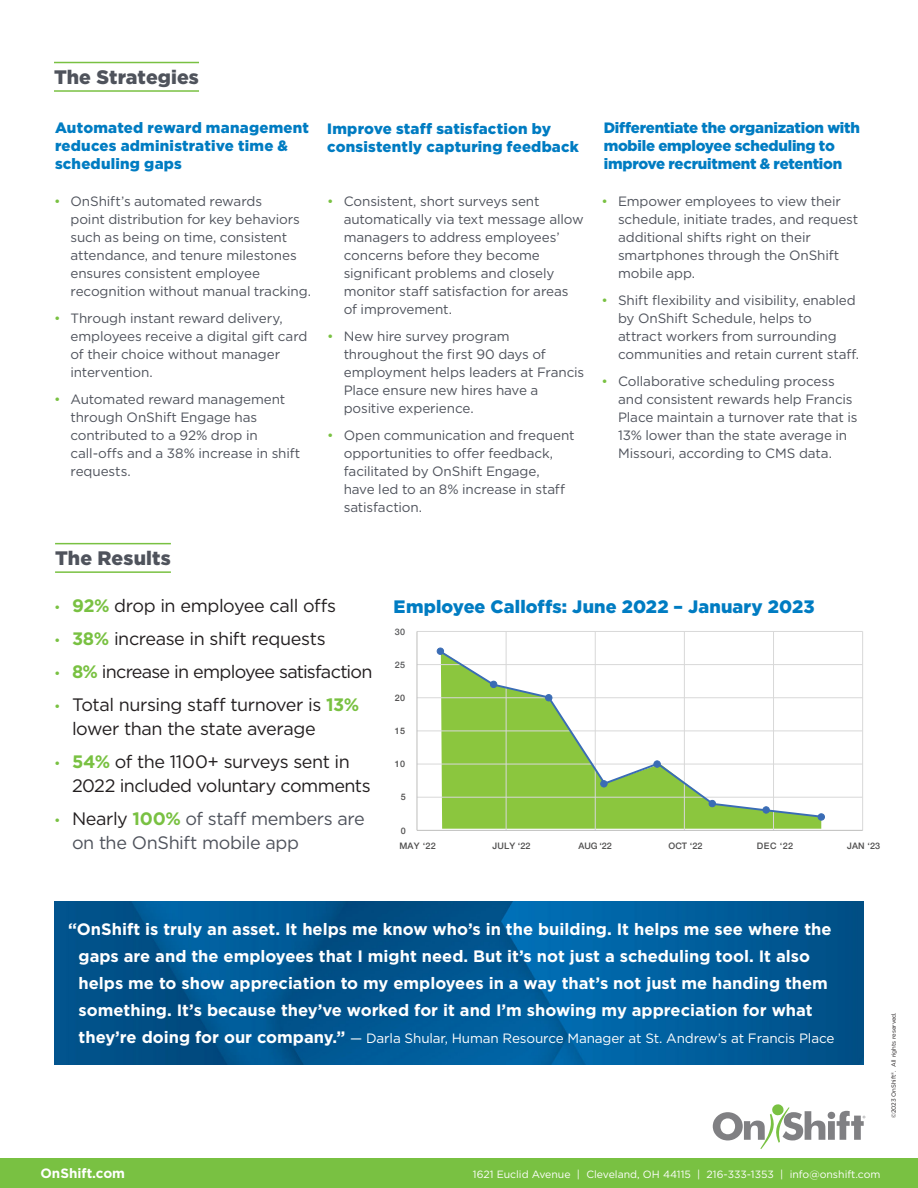
<style>
.page{position:relative;width:918px;height:1188px;background:#fff}
.page>*{position:absolute;margin:0;border:0;box-sizing:border-box;transform-origin:0 0}
.Header_w_lines{font:900 19.5px "Gotham HTF";letter-spacing:.005em;color:#4f535c}
.t1{font:18px/24px "Gotham HTF";letter-spacing:-.03em;color:#231f20}
.t2{font:18px/24px "Gotham HTF";letter-spacing:-.02em;color:#4f535c}
.t3{font:900 18px "Gotham HTF";letter-spacing:.01em;color:#007cc2}
.White_pull_quote{font:700 16.5px/27px "Gotham HTF";color:#fff}
.t4{font:900 15px/18px "Gotham HTF";letter-spacing:.005em;color:#007cc2}
.t5{font:900 15px/18px "Gotham HTF";letter-spacing:-.015em;color:#007cc2}
.t6{font:13.5px/18px "Gotham HTF";letter-spacing:-.01em;color:#4f535c}
.White_pull_quote-2{font:13.5px "Gotham HTF";letter-spacing:-.01em;color:#fff}
.t7{font:700 13.5px "Gotham HTF";color:#fff}
.t8{font:10.5px "Gotham HTF";color:#fff}
.t9{font:500 8.85px "Helvetica Neue";letter-spacing:.015em;color:#504f4f}
.t10{font:500 8.85px "Helvetica Neue";color:#57585a}
.t11{font:6px "Gotham HTF";letter-spacing:-.01em;color:#231f20}
.s1{color:#79c142}
.s2{font-size:13.5px;color:#79c142}
.s3{font-weight:700;color:#79c142}
.s4{color:#231f20}
.s5{font-weight:700;font-size:16.5px}
</style>
<div class="page">
<svg style="left:442px;top:819px;width:379px;height:10px;background:#8ec744"></svg>
<hr style="left:417px;top:797px;width:446px;height:1px;background:#d8d8d8">
<hr style="left:417px;top:764px;width:446px;height:1px;background:#d8d8d8">
<hr style="left:417px;top:730px;width:446px;height:1px;background:#d8d8d8">
<hr style="left:417px;top:697px;width:446px;height:1px;background:#d8d8d8">
<hr style="left:417px;top:664px;width:446px;height:1px;background:#d8d8d8">
<hr style="left:417px;top:631px;width:446px;height:1px;background:#d8d8d8">
<hr style="left:506px;top:631px;width:1px;height:199px;background:#d8d8d8">
<hr style="left:595px;top:631px;width:1px;height:199px;background:#d8d8d8">
<hr style="left:684px;top:631px;width:1px;height:199px;background:#d8d8d8">
<hr style="left:773px;top:631px;width:1px;height:199px;background:#d8d8d8">
<hr style="left:862px;top:631px;width:1px;height:199px;background:#d8d8d8">
<hr style="left:417px;top:631px;width:1px;height:199px;background:#bdbdbc">
<hr style="left:417px;top:830px;width:446px;height:1px;background:#bdbdbc">
<svg style="left:438px;top:649px;width:385px;height:170px"></svg>
<div style="left:437px;top:648px;width:7px;height:6px;background:#3a6cb5;border-radius:50%"></div>
<div style="left:437px;top:648px;width:7px;height:7px;border:1px solid #3a6cb5;border-radius:50%"></div>
<div style="left:490px;top:681px;width:7px;height:7px;background:#3a6cb5;border-radius:50%"></div>
<div style="left:490px;top:681px;width:7px;height:7px;border:1px solid #3a6cb5;border-radius:50%"></div>
<svg style="left:546px;top:695px;width:6px;height:6px"></svg>
<div style="left:545px;top:694px;width:7px;height:7px;border:1px solid #3a6cb5;border-radius:50%"></div>
<svg style="left:601px;top:782px;width:6px;height:5px"></svg>
<div style="left:600px;top:780px;width:8px;height:7px;border:1px solid #3a6cb5;border-radius:50%"></div>
<svg style="left:655px;top:762px;width:4px;height:4px"></svg>
<div style="left:653px;top:760px;width:8px;height:8px;border:1px solid #3a6cb5;border-radius:50%"></div>
<div style="left:709px;top:800px;width:6px;height:7px;background:#3a6cb5;border-radius:50%"></div>
<div style="left:709px;top:800px;width:7px;height:7px;border:1px solid #3a6cb5;border-radius:50%"></div>
<svg style="left:764px;top:808px;width:4px;height:4px"></svg>
<div style="left:762px;top:806px;width:8px;height:8px;border:1px solid #3a6cb5;border-radius:50%"></div>
<svg style="left:818px;top:814px;width:5px;height:6px"></svg>
<div style="left:818px;top:813px;width:7px;height:8px;border:1px solid #3a6cb5;border-radius:50%"></div>
<img style="left:54px;top:901px;width:810px;height:164px">
<div style="left:0;top:1159px;width:918px;height:29px;background:#79c142"></div>
<svg style="left:713px;top:1104px;width:152px;height:45px"></svg>
<hr style="left:54px;top:62px;width:145px;height:1px;background:#79c142">
<hr style="left:54px;top:90px;width:145px;height:2px;background:#79c142">
<hr style="left:55px;top:543px;width:116px;height:1px;background:#79c142">
<hr style="left:55px;top:571px;width:116px;height:2px;background:#79c142">
<p class="Header_w_lines" style="left:54px;top:65px;width:147px">The Strategies</p>
<p class="t4" style="left:55px;top:118px;width:255px">Automated reward management reduces administrative time &amp; scheduling gaps</p>
<p class="t6" style="left:70px;top:192px;width:242px;text-indent:-16px"><span class="s1">•</span> OnShift’s automated rewards<br>point distribution for key behaviors such as being on time, consistent attendance, and tenure milestones ensures consistent employee recognition without manual tracking.</p>
<p class="t6" style="left:70px;top:309px;width:239px;text-indent:-16px"><span class="s1">•</span> Through instant reward delivery, employees receive a digital gift card of their choice without manager intervention.</p>
<p class="t6" style="left:70px;top:390px;width:231px;text-indent:-16px"><span class="s1">•</span> Automated reward management through OnShift Engage has contributed to a 92% drop in call-offs and a 38% increase in shift requests.</p>
<p class="t4" style="left:327px;top:120px;width:253px">Improve staff satisfaction by consistently capturing feedback</p>
<p class="t5" style="left:604px;top:118px;width:258px">Differentiate the organization with mobile employee scheduling to improve recruitment &amp; retention</p>
<p class="t6" style="left:344px;top:192px;width:242px;text-indent:-16px"><span class="s1">•</span> Consistent, short surveys sent automatically via text message allow managers to address employees’ concerns before they become significant problems and closely monitor staff satisfaction for areas of improvement.</p>
<p class="t6" style="left:344px;top:327px;width:242px;text-indent:-16px"><span class="s1">•</span> New hire survey program throughout the first 90 days of employment helps leaders at Francis<br>Place ensure new hires have a positive experience.</p>
<p class="t6" style="left:344px;top:426px;width:232px;text-indent:-16px"><span class="s1">•</span> Open communication and frequent opportunities to offer feedback, facilitated by OnShift Engage,<br>have led to an 8% increase in staff satisfaction.</p>
<p class="t6" style="left:618px;top:192px;width:242px;text-indent:-16px"><span class="s1">•</span> Empower employees to view their schedule, initiate trades, and request additional shifts right on their smartphones through the OnShift mobile app.</p>
<p class="t6" style="left:618px;top:291px;width:243px;text-indent:-16px"><span class="s1">•</span> Shift flexibility and visibility, enabled by OnShift Schedule, helps to attract workers from surrounding communities and retain current staff.</p>
<p class="t6" style="left:618px;top:372px;width:241px;text-indent:-16px"><span class="s1">•</span> Collaborative scheduling process and consistent rewards help Francis Place maintain a turnover rate that is 13% lower than the state average in Missouri, according to CMS data.</p>
<p class="Header_w_lines" style="left:55px;top:546px;width:117px">The Results</p>
<p class="t1" style="left:54px;top:593px;width:284px"><span class="s2">•</span> <span class="s3">92%</span> drop in employee call offs</p>
<p class="t1" style="left:54px;top:626px;width:273px"><span class="s2">•</span> <span class="s3">38%</span> increase in shift requests</p>
<p class="t1" style="left:54px;top:659px;width:320px"><span class="s2">•</span> <span class="s3">8%</span> increase in employee satisfaction</p>
<p class="t1" style="left:72px;top:692px;width:289px;text-indent:-18px"><span class="s2">•</span> Total nursing staff turnover is <span class="s3">13% </span>lower than the state average</p>
<p class="t1" style="left:72px;top:749px;width:300px;text-indent:-18px"><span class="s2">•</span> <span class="s3">54%</span> of the 1100+ surveys sent in<br>2022 included voluntary comments</p>
<p class="t2" style="left:72px;top:806px;width:294px;text-indent:-18px"><span class="s2">•</span> <span class="s4">Nearly</span> <span class="s3">100%</span> of staff members are on the OnShift mobile app</p>
<p class="t3" style="left:394px;top:596px;width:423px">Employee Calloffs: June 2022 – January 2023</p>
<p class="t10" style="left:395px;top:625px;width:12px">30</p>
<p class="t10" style="left:395px;top:658px;width:12px">25</p>
<p class="t9" style="left:395px;top:691px;width:12px">20</p>
<p class="t9" style="left:395px;top:724px;width:12px">15</p>
<p class="t9" style="left:395px;top:757px;width:12px">10</p>
<p class="t9" style="left:401px;top:790px;width:6px">5</p>
<p class="t9" style="left:401px;top:823px;width:6px">0</p>
<p class="t9" style="left:399px;top:839px;width:38px">MAY ‘22</p>
<p class="t9" style="left:493px;top:839px;width:40px">JULY ‘22</p>
<p class="t9" style="left:579px;top:839px;width:35px">AUG ‘22</p>
<p class="t9" style="left:669px;top:839px;width:35px">OCT ‘22</p>
<p class="t9" style="left:757px;top:839px;width:38px">DEC ‘22</p>
<p class="t9" style="left:847px;top:839px;width:35px">JAN ‘23</p>
<p class="White_pull_quote" style="left:79px;top:915px;width:755px;text-indent:-10px">“OnShift is truly an asset. It helps me know who’s in the building. It helps me see where the gaps are and the employees that I might need. But it’s not just a scheduling tool. It also helps me to show appreciation to my employees in a way that’s not just me handing them something. It’s because they’ve worked for it and I’m showing my appreciation for what</p>
<p class="White_pull_quote-2" style="left:79px;top:1031px;width:757px"><span class="s5">they’re doing for our company.”</span> — Darla Shular, Human Resource Manager at St. Andrew’s at Francis Place</p>
<p class="t11" style="left:891px;top:1118px;width:108px;rotate:-90deg">©2023 OnShift<sup>®</sup>. All rights reserved.</p>
<p class="t7" style="left:40px;top:1165px;width:86px">OnShift.com</p>
<p class="t8" style="left:473px;top:1168px;width:409px">1621 Euclid Avenue | Cleveland, OH 44115 | 216-333-1353 | info@onshift.com</p>
</div>
